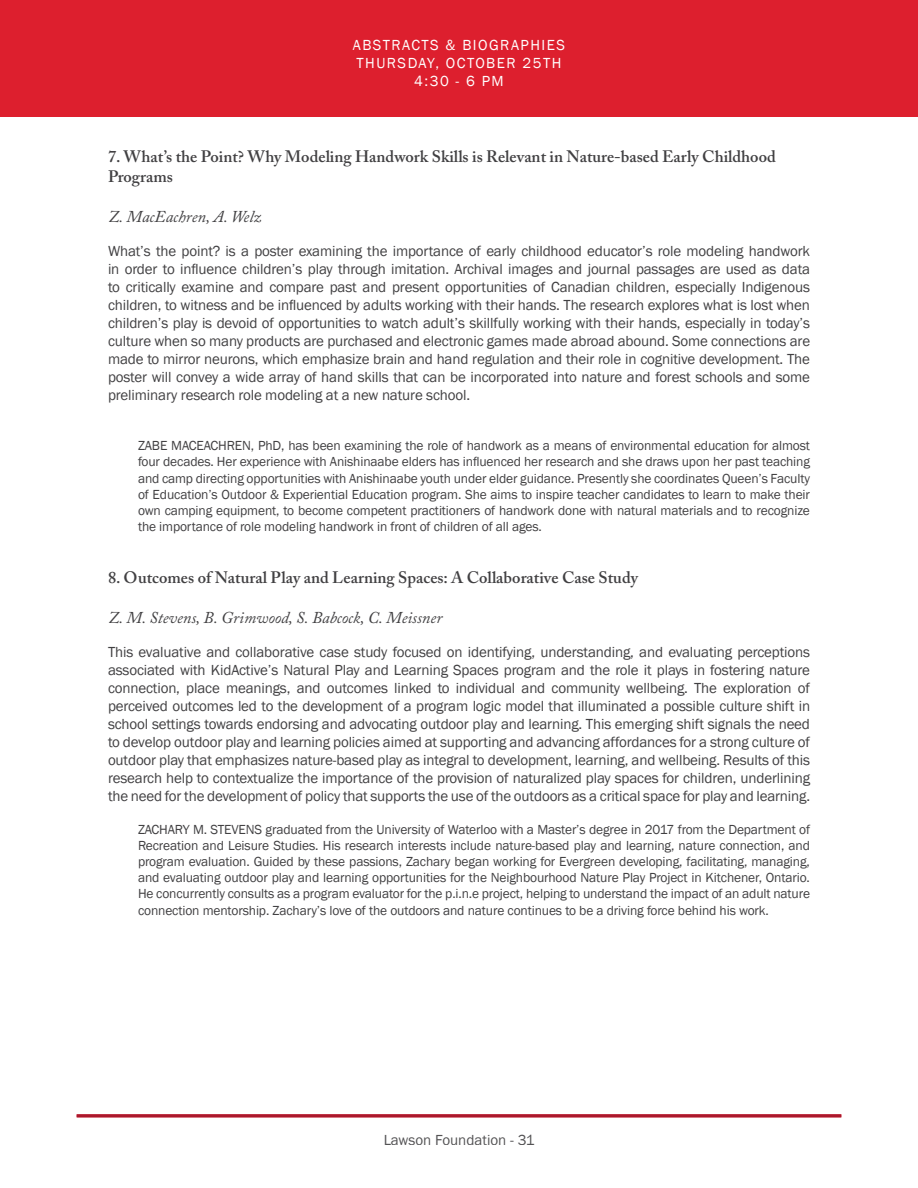
<style>
.page{position:relative;width:918px;height:1188px;background:#fff}
.page>*{position:absolute;margin:0;border:0;box-sizing:border-box;transform-origin:0 0}
.t1{font:600 16.5px/19.8px "Adobe Caslon Pro";color:#414042}
.t2{font:italic 16.5px "Adobe Caslon Pro";color:#414042}
.t3{font:15px/18px "Franklin Gothic";letter-spacing:-.01em;color:#414042;text-align:justify}
.t4{font:15px/18px "Franklin Gothic";letter-spacing:.1em;color:#fff;text-align:center}
.t5{font:13.5px/16.2px "Franklin Gothic";letter-spacing:-.01em;color:#414042;text-align:justify}
</style>
<div class="page">
<hr style="left:77px;top:1114px;width:764px;height:3px;background:#aa182c">
<div style="left:0;top:0;width:918px;height:117px;background:#dd1f2e"></div>
<p class="t4" style="left:353px;top:36px;width:214px">ABSTRACTS &amp; BIOGRAPHIES<br>THURSDAY, OCTOBER 25TH<br>4:30 - 6 PM</p>
<p class="t1" style="left:108px;top:147px;width:669px">7. What’s the Point? Why Modeling Handwork Skills is Relevant in Nature-based Early Childhood<br>Programs</p>
<p class="t2" style="left:108px;top:206px;width:155px">Z. MacEachren, A. Welz</p>
<p class="t3" style="left:108px;top:242px;width:704px">What’s the point? is a poster examining the importance of early childhood educator’s role modeling handwork in order to influence children’s play through imitation. Archival images and journal passages are used as data to critically examine and compare past and present opportunities of Canadian children, especially Indigenous children, to witness and be influenced by adults working with their hands. The research explores what is lost when children’s play is devoid of opportunities to watch adult’s skillfully working with their hands, especially in today’s culture when so many products are purchased and electronic games made abroad abound. Some connections are made to mirror neurons, which emphasize brain and hand regulation and their role in cognitive development. The poster will convey a wide array of hand skills that can be incorporated into nature and forest schools and some preliminary research role modeling at a new nature school.</p>
<p class="t5" style="left:138px;top:438px;width:674px">ZABE MACEACHREN, PhD, has been examining the role of handwork as a means of environmental education for almost four decades. Her experience with Anishinaabe elders has influenced her research and she draws upon her past teaching and camp directing opportunities with Anishinaabe youth under elder guidance. Presently she coordinates Queen’s Faculty of Education’s Outdoor &amp; Experiential Education program. She aims to inspire teacher candidates to learn to make their own camping equipment, to become competent practitioners of handwork done with natural materials and to recognize the importance of role modeling handwork in front of children of all ages.</p>
<p class="t1" style="left:108px;top:568px;width:531px">8. Outcomes of Natural Play and Learning Spaces: A Collaborative Case Study</p>
<p class="t2" style="left:108px;top:608px;width:336px">Z. M. Stevens, B. Grimwood, S. Babcock, C. Meissner</p>
<p class="t3" style="left:108px;top:643px;width:704px">This evaluative and collaborative case study focused on identifying, understanding, and evaluating perceptions associated with KidActive’s Natural Play and Learning Spaces program and the role it plays in fostering nature connection, place meanings, and outcomes linked to individual and community wellbeing. The exploration of perceived outcomes led to the development of a program logic model that illuminated a possible culture shift in school settings towards endorsing and advocating outdoor play and learning. This emerging shift signals the need to develop outdoor play and learning policies aimed at supporting and advancing affordances for a strong culture of outdoor play that emphasizes nature-based play as integral to development, learning, and wellbeing. Results of this research help to contextualize the importance of the provision of naturalized play spaces for children, underlining the need for the development of policy that supports the use of the outdoors as a critical space for play and learning.</p>
<p class="t5" style="left:138px;top:821px;width:674px">ZACHARY M. STEVENS graduated from the University of Waterloo with a Master’s degree in 2017 from the Department of Recreation and Leisure Studies. His research interests include nature-based play and learning, nature connection, and program evaluation. Guided by these passions, Zachary began working for Evergreen developing, facilitating, managing, and evaluating outdoor play and learning opportunities for the Neighbourhood Nature Play Project in Kitchener, Ontario.<br>He concurrently consults as a program evaluator for the p.i.n.e project, helping to understand the impact of an adult nature connection mentorship. Zachary’s love of the outdoors and nature continues to be a driving force behind his work.</p>
<p class="t3" style="left:383px;top:1131px;width:153px">Lawson Foundation - 31</p>
</div>
